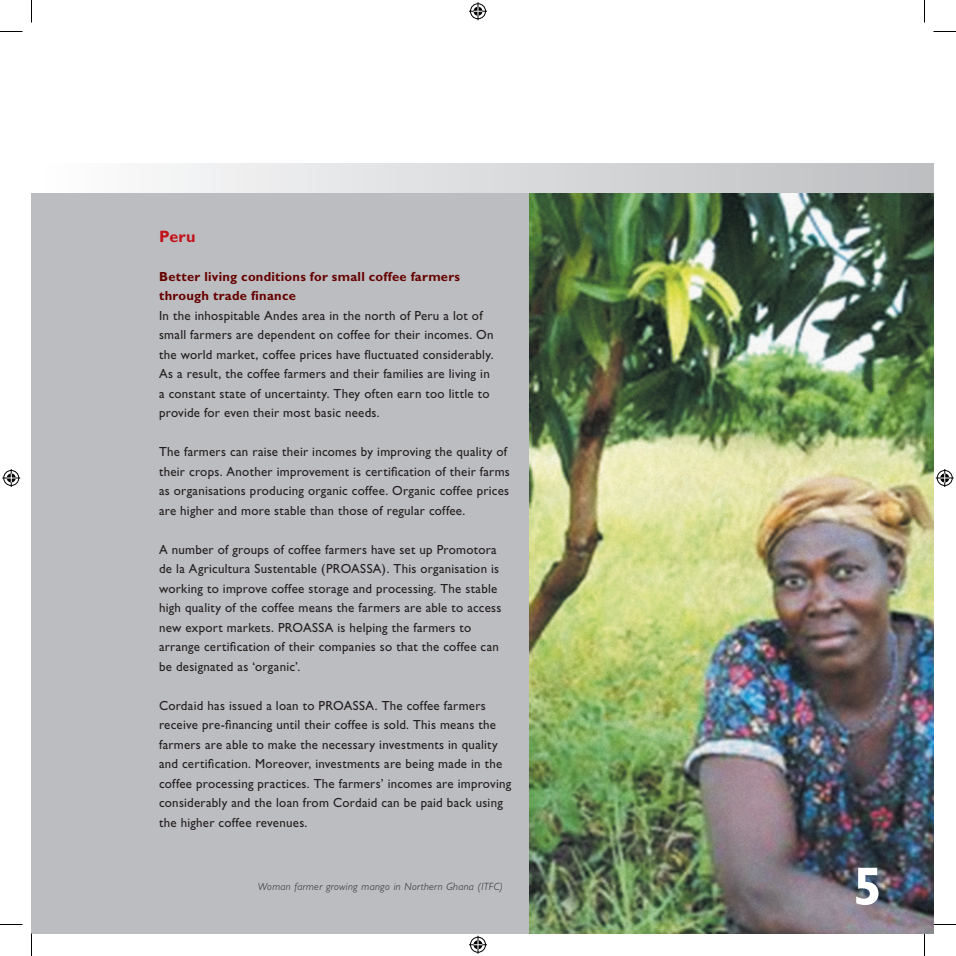
<style>
.page{position:relative;width:956px;height:956px;background:#fff}
.page>*{position:absolute;margin:0;border:0;box-sizing:border-box;transform-origin:0 0}
.t1{font:700 16.5px "Gill Sans";color:#c4121a}
.t2{font:13.2px/19.5px "Gill Sans";letter-spacing:.02em;color:#231f20}
.t3{font:700 13.2px/19.5px "Gill Sans";letter-spacing:.02em;color:#600}
.t4{font:italic 300 10.5px "Gill Sans";letter-spacing:.035em;color:#231f20}
</style>
<div class="page">
<div style="left:31px;top:163px;width:902px;height:30px;background:linear-gradient(to right,#fefeff,#bcbdc0)"></div>
<div style="left:31px;top:193px;width:902px;height:740px;background:#bcbdc0"></div>
<img style="left:529px;top:193px;width:404px;height:740px">
<svg style="left:0;top:31px;width:23px;height:1px"></svg>
<svg style="left:933px;top:31px;width:23px;height:1px"></svg>
<svg style="left:0;top:924px;width:23px;height:1px"></svg>
<svg style="left:933px;top:923px;width:23px;height:2px"></svg>
<svg style="left:31px;top:0;width:1px;height:23px"></svg>
<svg style="left:31px;top:933px;width:1px;height:23px"></svg>
<svg style="left:924px;top:0;width:1px;height:23px"></svg>
<svg style="left:923px;top:933px;width:2px;height:23px"></svg>
<svg style="left:469px;top:2px;width:18px;height:18px"></svg>
<svg style="left:469px;top:936px;width:18px;height:18px"></svg>
<svg style="left:2px;top:469px;width:18px;height:18px"></svg>
<svg style="left:936px;top:469px;width:18px;height:18px"></svg>
<svg style="left:856px;top:868px;width:22px;height:37px"></svg>
<p class="t1" style="left:159px;top:226px;width:38px">Peru</p>
<p class="t3" style="left:159px;top:266px;width:302px">Better living conditions for small coffee farmers through trade finance</p>
<p class="t2" style="left:159px;top:305px;width:336px">In the inhospitable Andes area in the north of Peru a lot of small farmers are dependent on coffee for their incomes. On the world market, coffee prices have fluctuated considerably.<br>As a result, the coffee farmers and their families are living in a constant state of uncertainty. They often earn too little to provide for even their most basic needs.</p>
<p class="t2" style="left:159px;top:442px;width:352px">The farmers can raise their incomes by improving the quality of their crops. Another improvement is certification of their farms as organisations producing organic coffee. Organic coffee prices are higher and more stable than those of regular coffee.</p>
<p class="t2" style="left:159px;top:539px;width:344px">A number of groups of coffee farmers have set up Promotora de la Agricultura Sustentable (PROASSA). This organisation is working to improve coffee storage and processing. The stable high quality of the coffee means the farmers are able to access new export markets. PROASSA is helping the farmers to arrange certification of their companies so that the coffee can be designated as ‘organic’.</p>
<p class="t2" style="left:159px;top:695px;width:354px">Cordaid has issued a loan to PROASSA. The coffee farmers receive pre-financing until their coffee is sold. This means the farmers are able to make the necessary investments in quality and certification. Moreover, investments are being made in the coffee processing practices. The farmers’ incomes are improving considerably and the loan from Cordaid can be paid back using the higher coffee revenues.</p>
<p class="t4" style="left:258px;top:880px;width:247px">Woman farmer growing mango in Northern Ghana (ITFC)</p>
</div>
